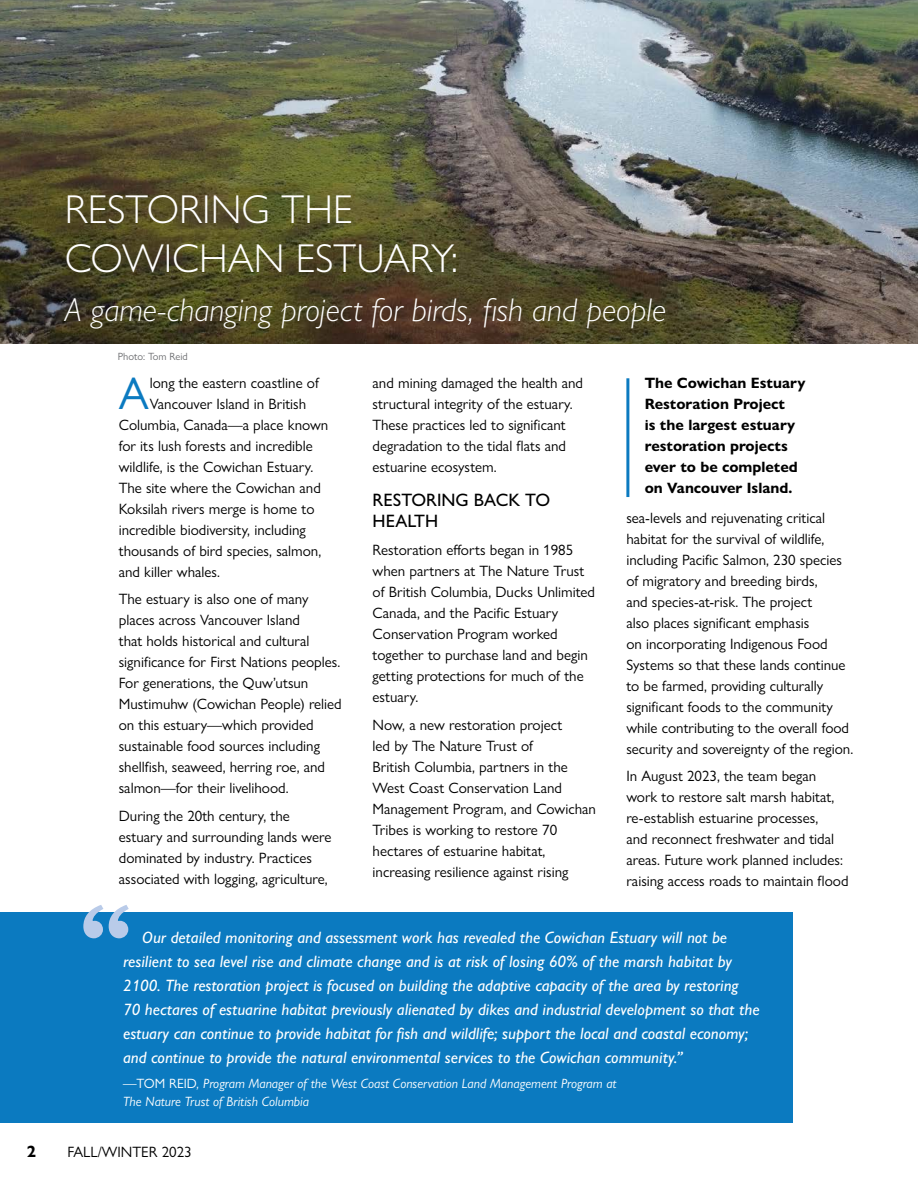
<style>
.page{position:relative;width:918px;height:1188px;background:#fff}
.page>*{position:absolute;margin:0;border:0;box-sizing:border-box;transform-origin:0 0}
.t1{font:45.75px "Gill Sans Nova";color:#0b7ac0}
.t2{font:300 40.5px/48.6px "Gill Sans Nova";color:#fff}
.t3{font:italic 300 33px "Gill Sans Nova";color:#fff}
.t4{font:500 18px/21px "Gill Sans Nova";color:#000}
.t5{font:italic 500 16.5px/24px "Gill Sans Nova";color:#fff}
.t6{font:700 16.5px "Gill Sans Nova";color:#000}
.t7{font:15px/21px "Gill Sans Nova";color:#000}
.t8{font:700 15px/21px "Gill Sans Nova";color:#000}
.t9{font:italic 13.5px/18px "Gill Sans Nova";color:#fff}
.t10{font:10.5px "Gill Sans Nova";color:#6d6e71}
.s1{font-style:normal}
</style>
<div class="page">
<div style="left:0;top:913px;width:793px;height:210px;background:#0b7ac0"></div>
<img style="left:0;top:0;width:918px;height:343px">
<svg style="left:83px;top:905px;width:46px;height:33px"></svg>
<hr style="left:626px;top:378px;width:3px;height:119px;background:#0b7ac0">
<h2 class="t2" style="left:65px;top:185px;width:395px">RESTORING THE<br>COWICHAN ESTUARY:</h2>
<h3 class="t3" style="left:65px;top:289px;width:603px">A game-changing project for birds, fish and people</h3>
<p class="t10" style="left:118px;top:350px;width:72px">Photo: Tom Reid</p>
<p class="t8" style="left:645px;top:372px;width:162px">The Cowichan Estuary<br>Restoration Project<br>is the largest estuary restoration projects ever to be completed on Vancouver Island.</p>
<h1 class="t1" style="left:119px;top:365px;width:31px">A</h1>
<p class="t7" style="left:150px;top:372px;width:171px">long the eastern coastline of</p>
<p class="t7" style="left:373px;top:372px;width:212px">and mining damaged the health and structural integrity of the estuary.<br>These practices led to significant degradation to the tidal flats and estuarine ecosystem.</p>
<p class="t4" style="left:373px;top:489px;width:179px">RESTORING BACK TO<br>HEALTH</p>
<p class="t7" style="left:373px;top:539px;width:224px">Restoration efforts began in 1985 when partners at The Nature Trust of British Columbia, Ducks Unlimited<br>Canada, and the Pacific Estuary<br>Conservation Program worked together to purchase land and begin getting protections for much of the estuary.</p>
<p class="t7" style="left:373px;top:714px;width:225px">Now, a new restoration project<br>led by The Nature Trust of<br>British Columbia, partners in the<br>West Coast Conservation Land<br>Management Program, and Cowichan<br>Tribes is working to restore 70 hectares of estuarine habitat, increasing resilience against rising</p>
<p class="t7" style="left:150px;top:393px;width:158px">Vancouver Island in British</p>
<p class="t7" style="left:119px;top:414px;width:211px">Columbia, Canada—a place known</p>
<p class="t7" style="left:119px;top:435px;width:196px">for its lush forests and incredible</p>
<p class="t7" style="left:119px;top:456px;width:196px">wildlife, is the Cowichan Estuary.</p>
<p class="t7" style="left:119px;top:477px;width:204px">The site where the Cowichan and</p>
<p class="t7" style="left:119px;top:498px;width:197px">Koksilah rivers merge is home to</p>
<p class="t7" style="left:119px;top:519px;width:189px">incredible biodiversity, including</p>
<p class="t7" style="left:119px;top:540px;width:204px">thousands of bird species, salmon,</p>
<p class="t7" style="left:119px;top:561px;width:103px">and killer whales.</p>
<p class="t7" style="left:119px;top:589px;width:225px">The estuary is also one of many places across Vancouver Island<br>that holds historical and cultural significance for First Nations peoples.<br>For generations, the Quw’utsun Mustimuhw (Cowichan People) relied on this estuary—which provided sustainable food sources including shellfish, seaweed, herring roe, and salmon—for their livelihood.</p>
<p class="t7" style="left:119px;top:805px;width:214px">During the 20th century, the estuary and surrounding lands were dominated by industry. Practices associated with logging, agriculture,</p>
<p class="t7" style="left:626px;top:507px;width:228px">sea-levels and rejuvenating critical habitat for the survival of wildlife, including Pacific Salmon, 230 species of migratory and breeding birds,<br>and species-at-risk. The project<br>also places significant emphasis<br>on incorporating Indigenous Food Systems so that these lands continue to be farmed, providing culturally significant foods to the community while contributing to the overall food security and sovereignty of the region.</p>
<p class="t7" style="left:626px;top:766px;width:224px">In August 2023, the team began work to restore salt marsh habitat, re-establish estuarine processes,<br>and reconnect freshwater and tidal areas. Future work planned includes: raising access roads to maintain flood</p>
<p class="t5" style="left:123px;top:925px;width:638px;text-indent:19px">Our detailed monitoring and assessment work has revealed the Cowichan Estuary will not be resilient to sea level rise and climate change and is at risk of losing 60% of the marsh habitat by 2100. The restoration project is focused on building the adaptive capacity of the area by restoring 70 hectares of estuarine habitat previously alienated by dikes and industrial development so that the estuary can continue to provide habitat for fish and wildlife; support the local and coastal economy; and continue to provide the natural environmental services to the Cowichan community.”</p>
<p class="t9" style="left:123px;top:1074px;width:495px">—<span class="s1">TOM REID</span>, Program Manager of the West Coast Conservation Land Management Program at<br>The Nature Trust of British Columbia</p>
<p class="t6" style="left:27px;top:1141px;width:11px">2</p>
<p class="t7" style="left:67px;top:1141px;width:126px">FALL/WINTER 2023</p>
</div>
